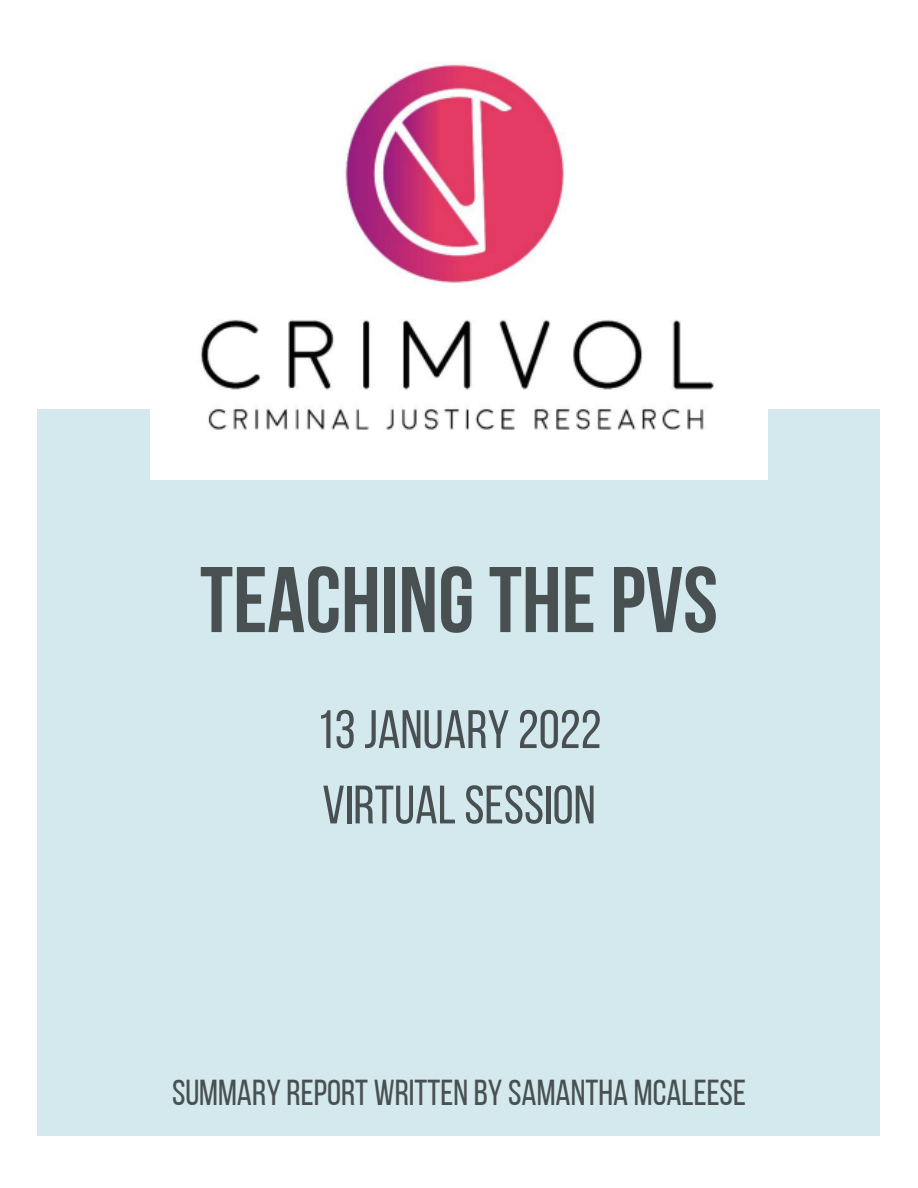
<style>
.page{position:relative;width:918px;height:1188px;background:#fff}
.page>*{position:absolute;margin:0;border:0;box-sizing:border-box;transform-origin:0 0}
.t1{font:700 93px "Bebas Neue";color:#495052}
.t2{font:54px "Bebas Neue";color:#495052}
.t3{font:36px "Bebas Neue";color:#495052}
</style>
<div class="page">
<div style="left:38px;top:410px;width:842px;height:725px;background:#d3e9ee"></div>
<img style="left:151px;top:64px;width:616px;height:415px">
<p class="t1" style="left:200px;top:562px;width:519px">TEACHINGTHEPVS</p>
<p class="t2" style="left:316px;top:708px;width:287px">13 JANUARY 2022</p>
<p class="t2" style="left:322px;top:783px;width:275px">VIRTUAL SESSION</p>
<p class="t3" style="left:172px;top:1078px;width:575px">SUMMARY REPORT WRITTEN BY SAMANTHA MCALEESE</p>
</div>
